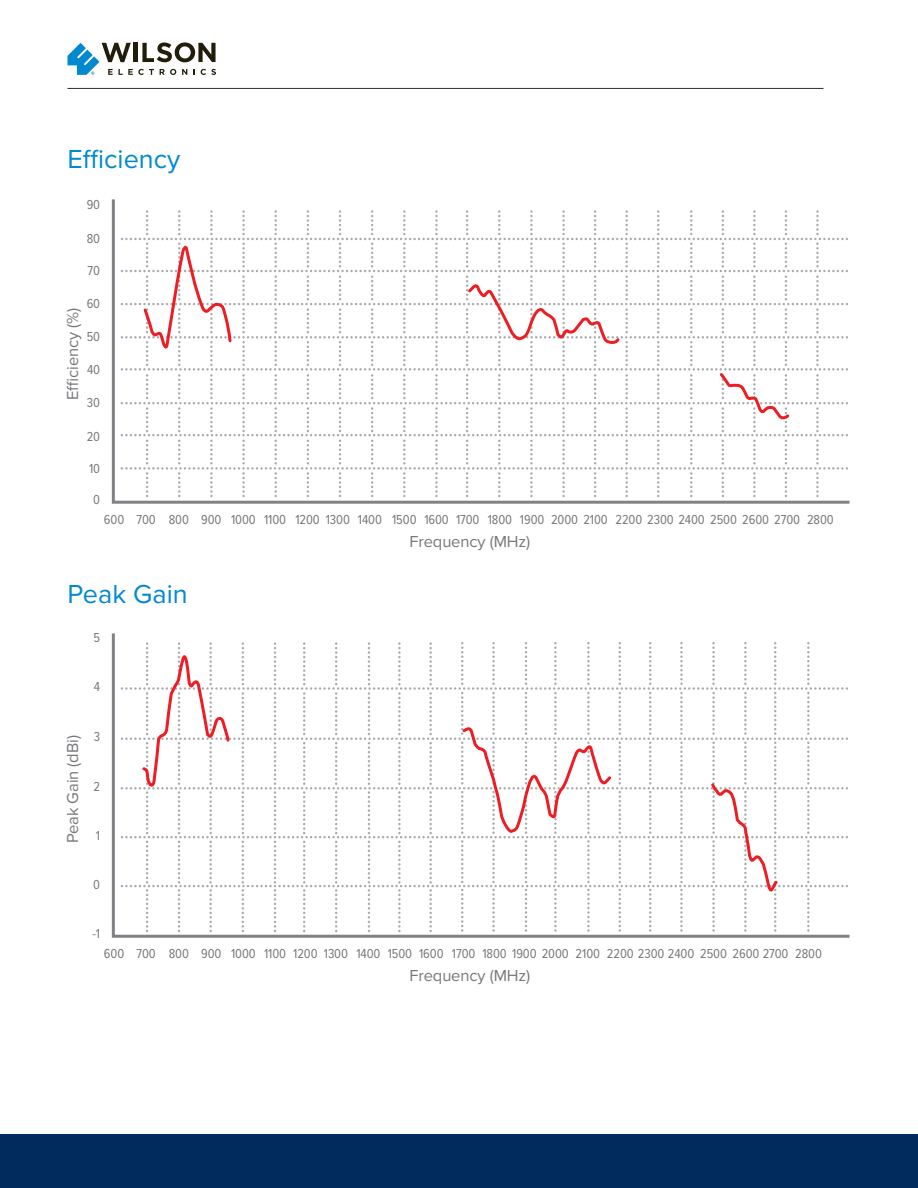
<style>
.page{position:relative;width:918px;height:1188px;background:#fff}
.page>*{position:absolute;margin:0;border:0;box-sizing:border-box;transform-origin:0 0}
.t1{font:27px "Proxima Nova";color:#0089cf}
.t2{font:16.5px "Proxima Nova";letter-spacing:-.005em;color:#76787b}
.t3{font:13.5px "Proxima Nova Cond";letter-spacing:-.005em;color:#76787b}
</style>
<div class="page">
<hr style="left:68px;top:88px;width:756px;height:1px;background:#312f30">
<svg style="left:68px;top:42px;width:148px;height:33px"></svg>
<svg style="left:111px;top:633px;width:739px;height:305px"></svg>
<svg style="left:111px;top:199px;width:739px;height:305px"></svg>
<svg style="left:121px;top:210px;width:727px;height:287px"></svg>
<svg style="left:121px;top:642px;width:727px;height:290px"></svg>
<div style="left:0;top:1134px;width:918px;height:54px;background:#002b5c"></div>
<p class="t1" style="left:68px;top:143px;width:114px">Efficiency</p>
<p class="t3" style="left:87px;top:195px;width:15px">90</p>
<p class="t3" style="left:87px;top:228px;width:15px">80</p>
<p class="t3" style="left:88px;top:260px;width:14px">70</p>
<p class="t3" style="left:87px;top:293px;width:15px">60</p>
<p class="t2" style="left:60px;top:400px;width:94px;rotate:-90deg">E ciency (%)</p>
<p class="t3" style="left:87px;top:327px;width:15px">50</p>
<p class="t3" style="left:87px;top:360px;width:15px">40</p>
<p class="t3" style="left:87px;top:392px;width:15px">30</p>
<p class="t3" style="left:87px;top:426px;width:15px">20</p>
<p class="t3" style="left:89px;top:459px;width:13px">10</p>
<p class="t3" style="left:93px;top:490px;width:8px">0</p>
<p class="t3" style="left:104px;top:509px;width:22px">600</p>
<p class="t3" style="left:136px;top:509px;width:410px">700 800 900 1000 1100 1200 1300 1400 1500 1600 1700 1800 1900</p>
<p class="t2" style="left:409px;top:530px;width:122px">Frequency (MHz)</p>
<p class="t3" style="left:551px;top:509px;width:284px">2000 2100 2200 2300 2400 2500 2600 2700 2800</p>
<p class="t1" style="left:68px;top:578px;width:122px">Peak Gain</p>
<p class="t3" style="left:94px;top:628px;width:8px">5</p>
<p class="t3" style="left:94px;top:677px;width:8px">4</p>
<p class="t2" style="left:60px;top:843px;width:110px;rotate:-90deg">Peak Gain (dBi)</p>
<p class="t3" style="left:94px;top:727px;width:8px">3</p>
<p class="t3" style="left:94px;top:776px;width:8px">2</p>
<p class="t3" style="left:96px;top:826px;width:6px">1</p>
<p class="t3" style="left:93px;top:875px;width:8px">0</p>
<p class="t3" style="left:92px;top:924px;width:9px">-1</p>
<p class="t3" style="left:104px;top:943px;width:22px">600</p>
<p class="t3" style="left:136px;top:943px;width:687px">700 800 900 1000 1100 1200 1300 1400 1500 1600 1700 1800 1900 2000 2100 2200 2300 2400 2500 2600 2700 2800</p>
<p class="t2" style="left:409px;top:964px;width:122px">Frequency (MHz)</p>
</div>
